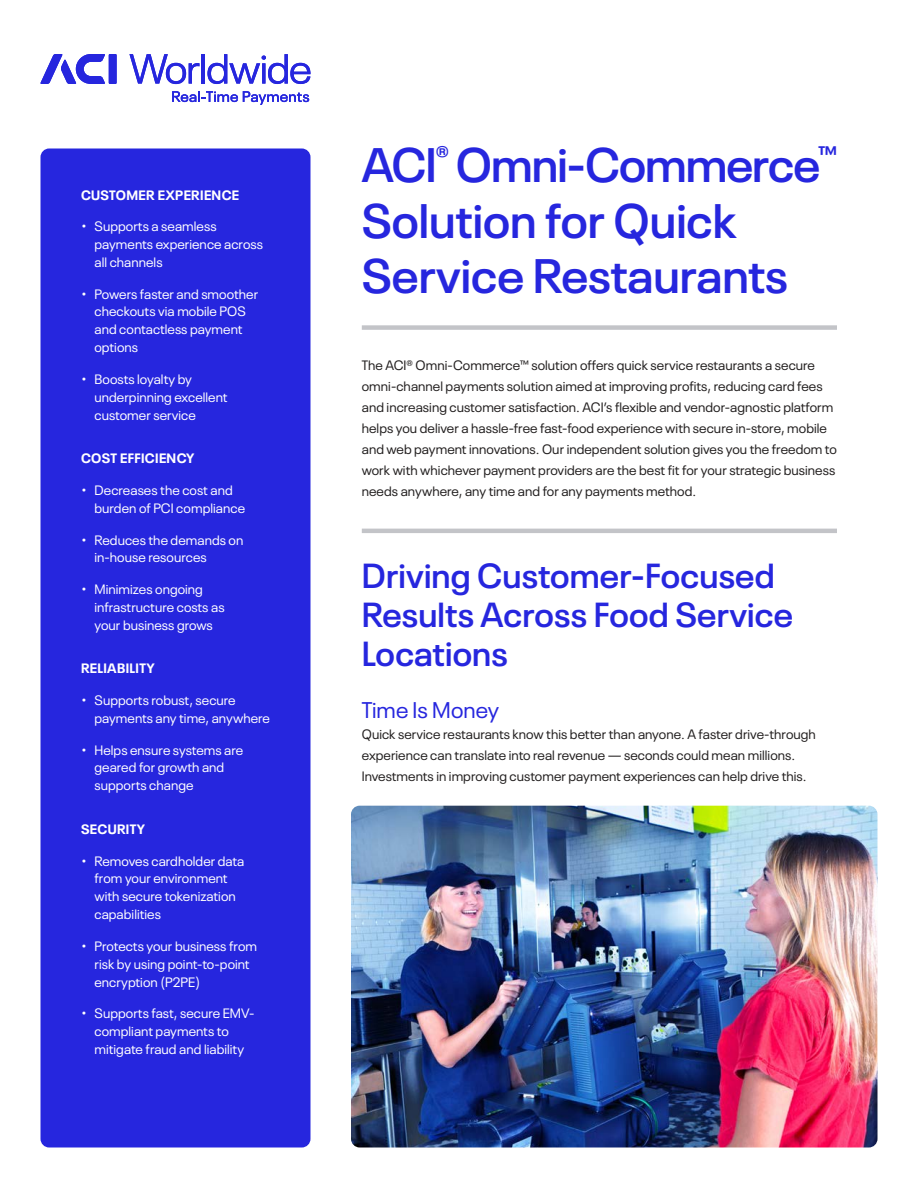
<style>
.page{position:relative;width:918px;height:1188px;background:#fff}
.page>*{position:absolute;margin:0;border:0;box-sizing:border-box;transform-origin:0 0}
.t1{font:600 48px/55.5px "Neue Plak";color:#2626de}
.t2{font:600 34.5px/39px "Neue Plak";letter-spacing:.005em;color:#2626de}
.t3{font:22.5px "Neue Plak";letter-spacing:.005em;color:#2626de}
.t4{font:13.5px/21px "Neue Plak";letter-spacing:.005em;color:#221f1f}
.t5{font:13.5px/18px "Neue Plak";letter-spacing:.005em;color:#fff}
.t6{font:700 13.5px "Neue Plak";letter-spacing:.025em;color:#fff}
</style>
<div class="page">
<div style="left:41px;top:148px;width:270px;height:999px;background:#2626de;border-radius:9px"></div>
<div style="left:109px;top:54px;width:8px;height:30px;background:#2626de"></div>
<svg style="left:40px;top:54px;width:65px;height:30px"></svg>
<svg style="left:129px;top:54px;width:70px;height:30px"></svg>
<hr style="left:202px;top:54px;width:3px;height:30px;background:#2626de">
<svg style="left:207px;top:54px;width:103px;height:30px"></svg>
<svg style="left:172px;top:91px;width:137px;height:14px"></svg>
<img style="left:351px;top:806px;width:527px;height:342px">
<hr style="left:362px;top:529px;width:475px;height:4px;background:#c3c4c8">
<div style="left:362px;top:325px;width:475px;height:5px;background:#c3c4c8"></div>
<p class="t6" style="left:81px;top:190px;width:160px">CUSTOMER EXPERIENCE</p>
<p class="t5" style="left:94px;top:218px;width:170px;text-indent:-14px">• Supports a seamless payments experience across all channels</p>
<p class="t5" style="left:94px;top:286px;width:165px;text-indent:-14px">• Powers faster and smoother checkouts via mobile POS and contactless payment options</p>
<p class="t5" style="left:94px;top:371px;width:135px;text-indent:-14px">• Boosts loyalty by underpinning excellent customer service</p>
<p class="t6" style="left:81px;top:454px;width:115px">COST EFFICIENCY</p>
<p class="t5" style="left:94px;top:482px;width:152px;text-indent:-14px">• Decreases the cost and burden of PCI compliance</p>
<p class="t5" style="left:94px;top:532px;width:150px;text-indent:-14px">• Reduces the demands on in-house resources</p>
<p class="t5" style="left:94px;top:581px;width:132px;text-indent:-14px">• Minimizes ongoing infrastructure costs as your business grows</p>
<p class="t6" style="left:81px;top:664px;width:75px">RELIABILITY</p>
<p class="t5" style="left:94px;top:692px;width:177px;text-indent:-14px">• Supports robust, secure payments any time, anywhere</p>
<p class="t5" style="left:94px;top:742px;width:150px;text-indent:-14px">• Helps ensure systems are geared for growth and supports change</p>
<p class="t6" style="left:81px;top:824px;width:66px">SECURITY</p>
<p class="t5" style="left:94px;top:853px;width:151px;text-indent:-14px">• Removes cardholder data from your environment with secure tokenization capabilities</p>
<p class="t5" style="left:94px;top:938px;width:164px;text-indent:-14px">• Protects your business from risk by using point-to-point encryption (P2PE)</p>
<p class="t5" style="left:94px;top:1006px;width:161px;text-indent:-14px">• Supports fast, secure EMV&shy;compliant payments to mitigate fraud and liability</p>
<h1 class="t1" style="left:362px;top:142px;width:477px">ACI<sup>®</sup> Omni-Commerce<sup>™<br></sup>Solution for Quick<br>Service Restaurants</h1>
<p class="t4" style="left:362px;top:356px;width:477px">The ACI® Omni-Commerce™ solution offers quick service restaurants a secure omni-channel payments solution aimed at improving profits, reducing card fees and increasing customer satisfaction. ACI’s flexible and vendor-agnostic platform helps you deliver a hassle-free fast-food experience with secure in-store, mobile and web payment innovations. Our independent solution gives you the freedom to work with whichever payment providers are the best fit for your strategic business needs anywhere, any time and for any payments method.</p>
<h2 class="t2" style="left:362px;top:559px;width:433px">Driving Customer-Focused<br>Results Across Food Service<br>Locations</h2>
<h3 class="t3" style="left:362px;top:700px;width:139px">Time Is Money</h3>
<p class="t4" style="left:362px;top:724px;width:456px">Quick service restaurants know this better than anyone. A faster drive-through experience can translate into real revenue — seconds could mean millions.<br>Investments in improving customer payment experiences can help drive this.</p>
</div>
